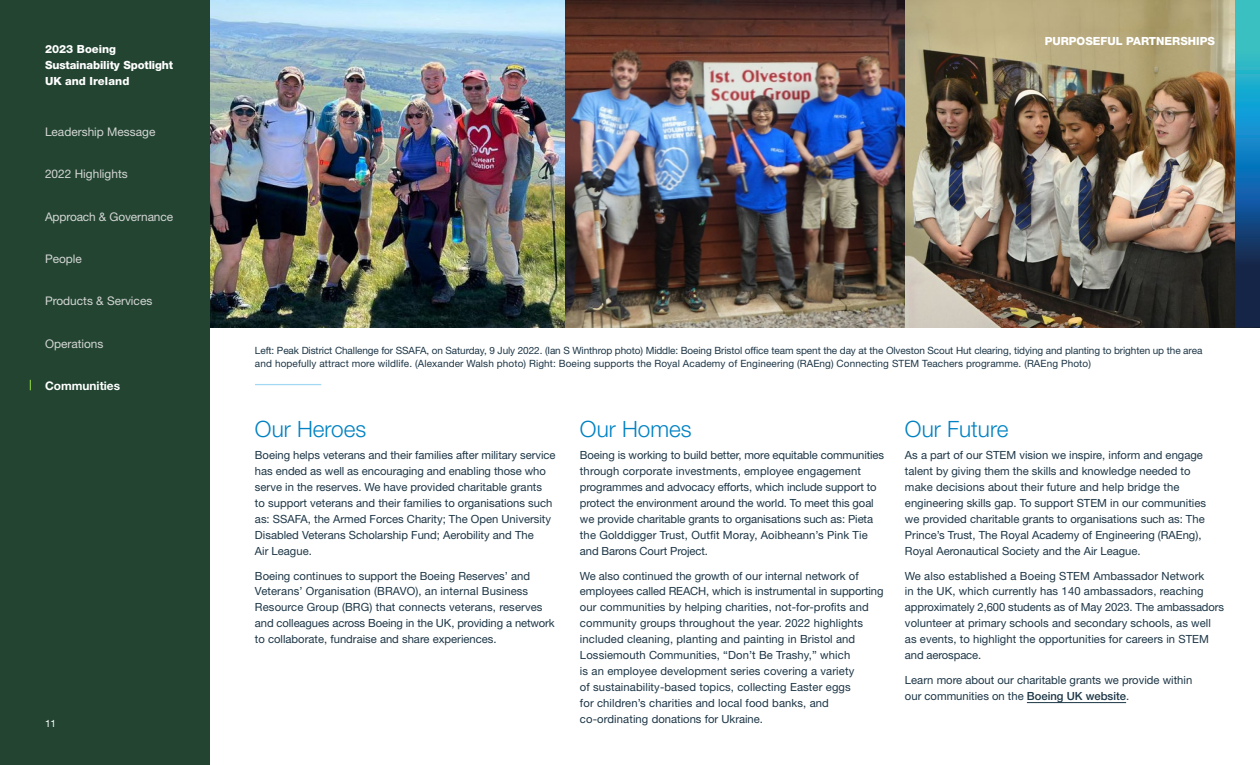
<style>
.page{position:relative;width:1260px;height:765px;background:#fff}
.page>*{position:absolute;margin:0;border:0;box-sizing:border-box;transform-origin:0 0}
.Headline{font:300 22.5px "Helvetica Neue LT Std";color:#0082c3}
.Navigation{font:11.88px "Helvetica Neue LT Std";color:#d4d6d4}
.Navigation-2{font:700 11.88px "Helvetica Neue LT Std";color:#fff}
.Body_Text{font:11.25px/16px "Helvetica Neue LT Std";color:#1d3646}
.Headline-2{font:800 11.25px/16px "Helvetica Neue LT Std";color:#fff}
.t1{font:10px/13.8px "Helvetica Neue LT Std";letter-spacing:-.01em;color:#1d3646}
.t2{font:10px "Helvetica Neue LT Std";color:#fff}
.s1{font-weight:500}
</style>
<div class="page">
<img style="left:565px;top:0;width:670px;height:328px">
<img style="left:210px;top:0;width:355px;height:328px">
<hr style="left:1027px;top:702px;width:99px;height:1px;background:#1d3646">
<hr style="left:255px;top:384px;width:66px;height:1px;background:#a3d8f4">
<svg style="left:1235px;top:0;width:25px;height:328px;background:#1b739d"></svg>
<div style="left:0;top:0;width:210px;height:765px;background:#224431"></div>
<p class="Headline-2" style="left:45px;top:41px;width:130px">2023 Boeing<br>Sustainability Spotlight<br>UK and Ireland</p>
<p class="Navigation" style="left:45px;top:125px;width:112px">Leadership Message</p>
<p class="Navigation" style="left:45px;top:167px;width:84px">2022 Highlights</p>
<p class="Navigation" style="left:45px;top:209px;width:130px">Approach &amp; Governance</p>
<p class="Navigation" style="left:45px;top:252px;width:38px">People</p>
<p class="Navigation" style="left:45px;top:294px;width:109px">Products &amp; Services</p>
<p class="Navigation" style="left:45px;top:336px;width:60px">Operations</p>
<p class="Navigation-2" style="left:45px;top:379px;width:77px">Communities</p>
<p class="t2" style="left:45px;top:718px;width:13px">11</p>
<p class="Headline-2" style="left:1045px;top:33px;width:172px">PURPOSEFUL PARTNERSHIPS</p>
<p class="t1" style="left:255px;top:343px;width:949px">Left: Peak District Challenge for SSAFA, on Saturday, 9 July 2022. (Ian S Winthrop photo) Middle: Boeing Bristol office team spent the day at the Olveston Scout Hut clearing, tidying and planting to brighten up the area and hopefully attract more wildlife. (Alexander Walsh photo) Right: Boeing supports the Royal Academy of Engineering (RAEng) Connecting STEM Teachers programme. (RAEng Photo)</p>
<p class="Headline" style="left:255px;top:416px;width:113px">Our Heroes</p>
<p class="Body_Text" style="left:255px;top:447px;width:302px">Boeing helps veterans and their families after military service has ended as well as encouraging and enabling those who serve in the reserves. We have provided charitable grants<br>to support veterans and their families to organisations such as: SSAFA, the Armed Forces Charity; The Open University Disabled Veterans Scholarship Fund; Aerobility and The<br>Air League.</p>
<p class="Body_Text" style="left:255px;top:567px;width:301px">Boeing continues to support the Boeing Reserves’ and Veterans’ Organisation (BRAVO), an internal Business Resource Group (BRG) that connects veterans, reserves and colleagues across Boeing in the UK, providing a network to collaborate, fundraise and share experiences.</p>
<p class="Headline" style="left:580px;top:416px;width:113px">Our Homes</p>
<p class="Body_Text" style="left:580px;top:447px;width:306px">Boeing is working to build better, more equitable communities through corporate investments, employee engagement programmes and advocacy efforts, which include support to protect the environment around the world. To meet this goal we provide charitable grants to organisations such as: Pieta the Golddigger Trust, Outfit Moray, Aoibheann’s Pink Tie and Barons Court Project.</p>
<p class="Body_Text" style="left:580px;top:567px;width:305px">We also continued the growth of our internal network of employees called REACH, which is instrumental in supporting our communities by helping charities, not-for-profits and community groups throughout the year. 2022 highlights included cleaning, planting and painting in Bristol and Lossiemouth Communities, “Don’t Be Trashy,” which<br>is an employee development series covering a variety<br>of sustainability-based topics, collecting Easter eggs<br>for children’s charities and local food banks, and co-ordinating donations for Ukraine.</p>
<p class="Headline" style="left:905px;top:416px;width:105px">Our Future</p>
<p class="Body_Text" style="left:905px;top:447px;width:303px">As a part of our STEM vision we inspire, inform and engage talent by giving them the skills and knowledge needed to make decisions about their future and help bridge the engineering skills gap. To support STEM in our communities we provided charitable grants to organisations such as: The Prince’s Trust, The Royal Academy of Engineering (RAEng), Royal Aeronautical Society and the Air League.</p>
<p class="Body_Text" style="left:905px;top:567px;width:321px">We also established a Boeing STEM Ambassador Network<br>in the UK, which currently has 140 ambassadors, reaching approximately 2,600 students as of May 2023. The ambassadors volunteer at primary schools and secondary schools, as well as events, to highlight the opportunities for careers in STEM and aerospace.</p>
<p class="Body_Text" style="left:905px;top:672px;width:289px">Learn more about our charitable grants we provide within our communities on the <span class="s1">Boeing UK website</span>.</p>
</div>
